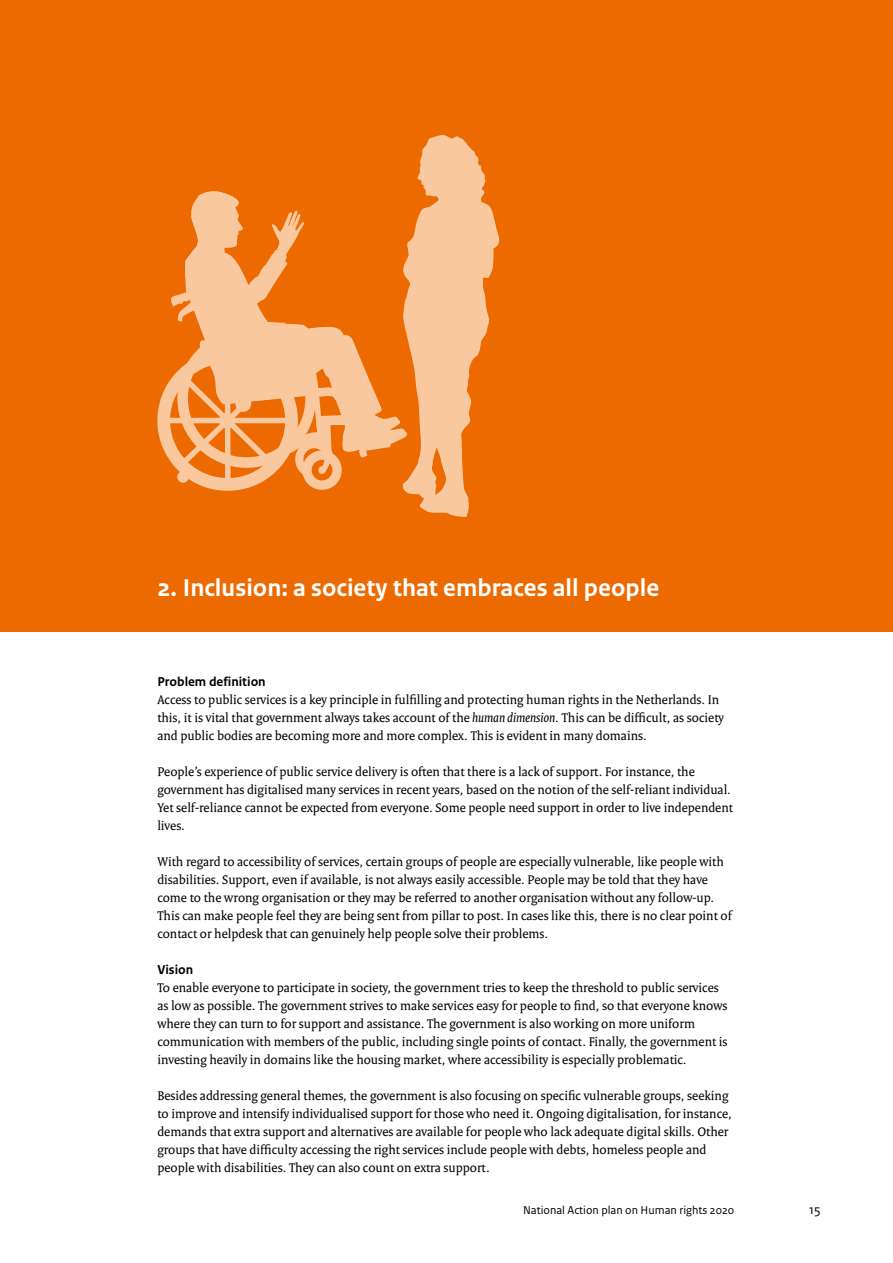
<style>
.page{position:relative;width:893px;height:1263px;background:#fff}
.page>*{position:absolute;margin:0;border:0;box-sizing:border-box;transform-origin:0 0}
._05_RO_Alineakop_San{font:700 25.5px "Rijksoverheid Sans Text";color:#fff}
._10_RO_Broodtekst_Se{font:13.5px/18px "Rijksoverheid Serif";color:#000}
._07_RO_Tussenkop_San{font:700 13.5px "Rijksoverheid Sans Text";color:#000}
.t1{font:13.5px "Rijksoverheid Sans Text";color:#000}
.t2{font:12px "Rijksoverheid Sans Text";color:#000}
.s1{font-style:italic}
</style>
<div class="page">
<div style="left:0;top:0;width:893px;height:631px;background:#ed6a00"></div>
<svg style="left:171px;top:292px;width:231px;height:166px"></svg>
<svg style="left:157px;top:329px;width:188px;height:162px"></svg>
<svg style="left:402px;top:135px;width:98px;height:382px"></svg>
<svg style="left:185px;top:191px;width:119px;height:121px"></svg>
<p class="_05_RO_Alineakop_San" style="left:157px;top:573px;width:503px">2. Inclusion: a society that embraces all people</p>
<p class="_07_RO_Tussenkop_San" style="left:157px;top:674px;width:110px">Problem definition</p>
<p class="_10_RO_Broodtekst_Se" style="left:157px;top:690px;width:568px">Access to public services is a key principle in fulfilling and protecting human rights in the Netherlands. In this, it is vital that government always takes account of the <span class="s1">human dimension</span>. This can be difficult, as society and public bodies are becoming more and more complex. This is evident in many domains.</p>
<p class="_10_RO_Broodtekst_Se" style="left:157px;top:762px;width:577px">People’s experience of public service delivery is often that there is a lack of support. For instance, the government has digitalised many services in recent years, based on the notion of the self-reliant individual.<br>Yet self-reliance cannot be expected from everyone. Some people need support in order to live independent lives.</p>
<p class="_10_RO_Broodtekst_Se" style="left:157px;top:852px;width:576px">With regard to accessibility of services, certain groups of people are especially vulnerable, like people with disabilities. Support, even if available, is not always easily accessible. People may be told that they have come to the wrong organisation or they may be referred to another organisation without any follow-up.<br>This can make people feel they are being sent from pillar to post. In cases like this, there is no clear point of contact or helpdesk that can genuinely help people solve their problems.</p>
<p class="_07_RO_Tussenkop_San" style="left:157px;top:962px;width:37px">Vision</p>
<p class="_10_RO_Broodtekst_Se" style="left:157px;top:978px;width:572px">To enable everyone to participate in society, the government tries to keep the threshold to public services as low as possible. The government strives to make services easy for people to find, so that everyone knows where they can turn to for support and assistance. The government is also working on more uniform communication with members of the public, including single points of contact. Finally, the government is investing heavily in domains like the housing market, where accessibility is especially problematic.</p>
<p class="_10_RO_Broodtekst_Se" style="left:157px;top:1086px;width:576px">Besides addressing general themes, the government is also focusing on specific vulnerable groups, seeking to improve and intensify individualised support for those who need it. Ongoing digitalisation, for instance, demands that extra support and alternatives are available for people who lack adequate digital skills. Other groups that have difficulty accessing the right services include people with debts, homeless people and people with disabilities. They can also count on extra support.</p>
<p class="t2" style="left:523px;top:1203px;width:213px">National Action plan on Human rights 2020</p>
<p class="t1" style="left:809px;top:1202px;width:13px">15</p>
</div>
